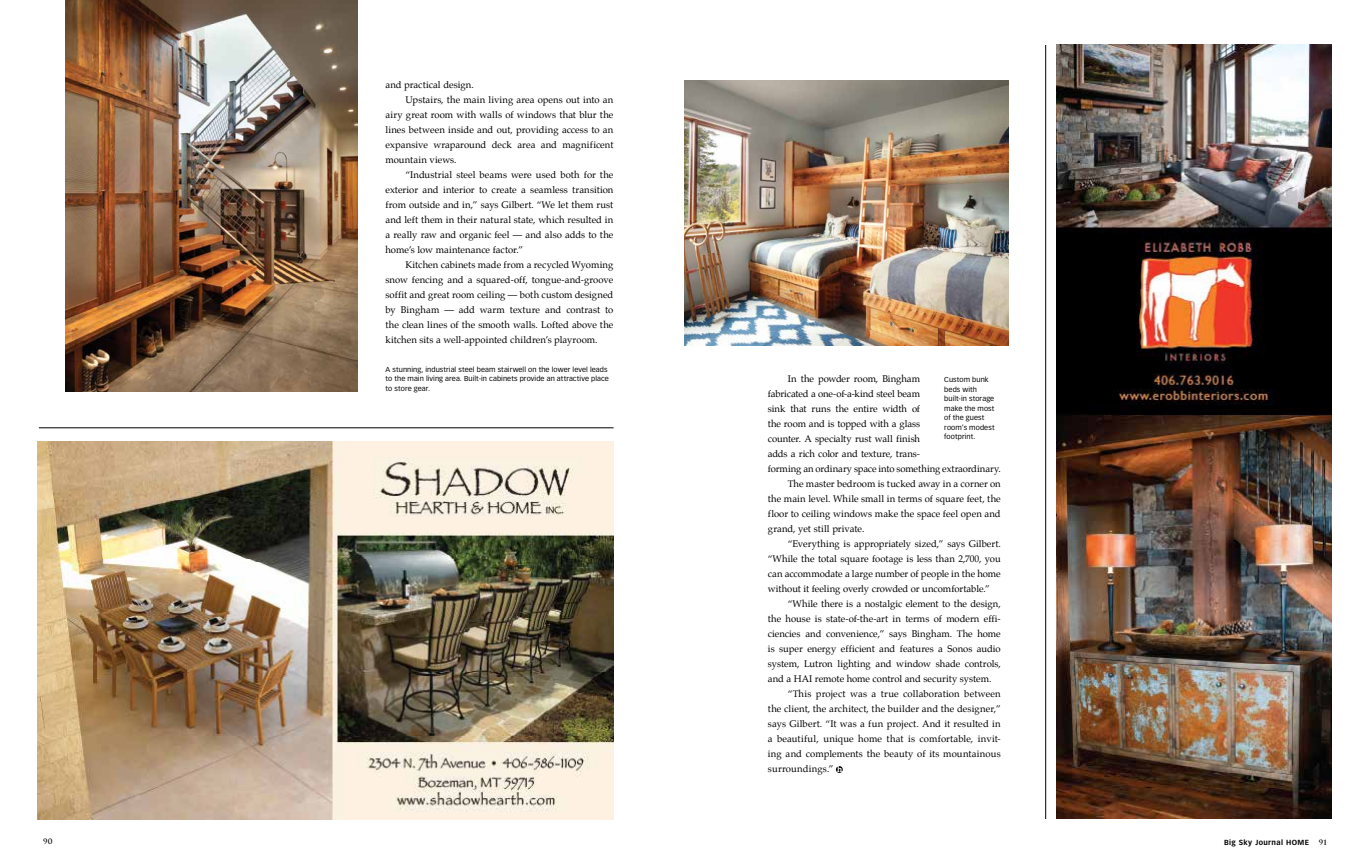
<style>
.page{position:relative;width:1368px;height:864px;background:#fff}
.page>*{position:absolute;margin:0;border:0;box-sizing:border-box;transform-origin:0 0}
.t1{font:9.5px "Palatino";letter-spacing:.005em;color:#000}
.t2{font:9.5px "Palatino";letter-spacing:-.015em;color:#000}
.t3{font:700 7.2px "Vectora LH";letter-spacing:.05em;color:#000}
.t4{font:700 7.2px "Trajan";color:#000}
.t5{font:7px/9.5px "Vectora LH";letter-spacing:.01em;color:#000}
.s1{font-family:"Caecilia";font-weight:800;font-size:7.7px;color:#fff}
</style>
<div class="page">
<img style="left:37px;top:442px;width:576px;height:378px">
<img style="left:1057px;top:44px;width:274px;height:774px">
<hr style="left:1045px;top:45px;width:1px;height:774px;background:#000">
<hr style="left:39px;top:428px;width:575px;height:1px;background:#000">
<img style="left:684px;top:81px;width:324px;height:265px">
<img style="left:66px;top:0;width:291px;height:392px">
<div style="left:836px;top:766px;width:7px;height:7px;background:#000;border-radius:50%"></div>
<p class="t1" style="left:385px;top:77px;width:90px">and practical design.</p>
<p class="t1" style="left:405px;top:92px;width:209px">Upstairs, the main living area opens out into an</p>
<p class="t1" style="left:385px;top:107px;width:229px">airy great room with walls of windows that blur the</p>
<p class="t1" style="left:385px;top:122px;width:229px">lines between inside and out, providing access to an</p>
<p class="t1" style="left:385px;top:137px;width:229px">expansive wraparound deck area and magnificent</p>
<p class="t1" style="left:385px;top:152px;width:73px">mountain views.</p>
<p class="t1" style="left:405px;top:167px;width:209px">“Industrial steel beams were used both for the</p>
<p class="t1" style="left:385px;top:182px;width:229px">exterior and interior to create a seamless transition</p>
<p class="t1" style="left:385px;top:197px;width:229px">from outside and in,” says Gilbert. “We let them rust</p>
<p class="t1" style="left:385px;top:212px;width:229px">and left them in their natural state, which resulted in</p>
<p class="t1" style="left:385px;top:227px;width:229px">a really raw and organic feel — and also adds to the</p>
<p class="t1" style="left:385px;top:242px;width:139px">home’s low maintenance factor.”</p>
<p class="t1" style="left:405px;top:257px;width:209px">Kitchen cabinets made from a recycled Wyoming</p>
<p class="t1" style="left:385px;top:272px;width:229px">snow fencing and a squared-off, tongue-and-groove</p>
<p class="t1" style="left:385px;top:287px;width:229px">soffit and great room ceiling — both custom designed</p>
<p class="t1" style="left:385px;top:302px;width:229px">by Bingham — add warm texture and contrast to</p>
<p class="t1" style="left:385px;top:317px;width:229px">the clean lines of the smooth walls. Lofted above the</p>
<p class="t1" style="left:385px;top:332px;width:214px">kitchen sits a well-appointed children’s playroom.</p>
<p class="t5" style="left:386px;top:364px;width:225px">A stunning, industrial steel beam stairwell on the lower level leads to the main living area. Built-in cabinets provide an attractive place to store gear.</p>
<p class="t1" style="left:788px;top:371px;width:134px">In the powder room, Bingham</p>
<p class="t2" style="left:768px;top:386px;width:154px">fabricated a one-of-a-kind steel beam</p>
<p class="t1" style="left:768px;top:401px;width:154px">sink that runs the entire width of</p>
<p class="t1" style="left:768px;top:416px;width:154px">the room and is topped with a glass</p>
<p class="t1" style="left:768px;top:431px;width:154px">counter. A specialty rust wall finish</p>
<p class="t1" style="left:768px;top:446px;width:154px">adds a rich color and texture, trans-</p>
<p class="t1" style="left:768px;top:461px;width:234px">forming an ordinary space into something extraordinary.</p>
<p class="t1" style="left:788px;top:476px;width:214px">The master bedroom is tucked away in a corner on</p>
<p class="t1" style="left:768px;top:491px;width:234px">the main level. While small in terms of square feet, the</p>
<p class="t1" style="left:768px;top:506px;width:234px">floor to ceiling windows make the space feel open and</p>
<p class="t1" style="left:768px;top:521px;width:98px">grand, yet still private.</p>
<p class="t1" style="left:788px;top:536px;width:214px">“Everything is appropriately sized,” says Gilbert.</p>
<p class="t1" style="left:768px;top:551px;width:234px">“While the total square footage is less than 2,700, you</p>
<p class="t1" style="left:768px;top:566px;width:234px">can accommodate a large number of people in the home</p>
<p class="t1" style="left:768px;top:581px;width:224px">without it feeling overly crowded or uncomfortable.”</p>
<p class="t1" style="left:788px;top:596px;width:214px">“While there is a nostalgic element to the design,</p>
<p class="t1" style="left:768px;top:611px;width:234px">the house is state-of-the-art in terms of modern effi-</p>
<p class="t1" style="left:768px;top:626px;width:234px">ciencies and convenience,” says Bingham. The home</p>
<p class="t1" style="left:768px;top:641px;width:234px">is super energy efficient and features a Sonos audio</p>
<p class="t1" style="left:768px;top:656px;width:234px">system, Lutron lighting and window shade controls,</p>
<p class="t1" style="left:768px;top:671px;width:225px">and a HAI remote home control and security system.</p>
<p class="t1" style="left:788px;top:686px;width:214px">“This project was a true collaboration between</p>
<p class="t1" style="left:768px;top:701px;width:234px">the client, the architect, the builder and the designer,”</p>
<p class="t1" style="left:768px;top:716px;width:234px">says Gilbert. “It was a fun project. And it resulted in</p>
<p class="t1" style="left:768px;top:731px;width:234px">a beautiful, unique home that is comfortable, invit-</p>
<p class="t1" style="left:768px;top:746px;width:234px">ing and complements the beauty of its mountainous</p>
<p class="t1" style="left:768px;top:761px;width:76px">surroundings.” <span class="s1">h</span></p>
<p class="t5" style="left:944px;top:375px;width:52px">Custom bunk beds with built-in storage make the most of the guest room’s modest footprint.</p>
<p class="t4" style="left:43px;top:837px;width:11px">90</p>
<p class="t3" style="left:1224px;top:838px;width:87px">Big Sky Journal HOME</p>
<p class="t4" style="left:1319px;top:838px;width:10px">91</p>
</div>
